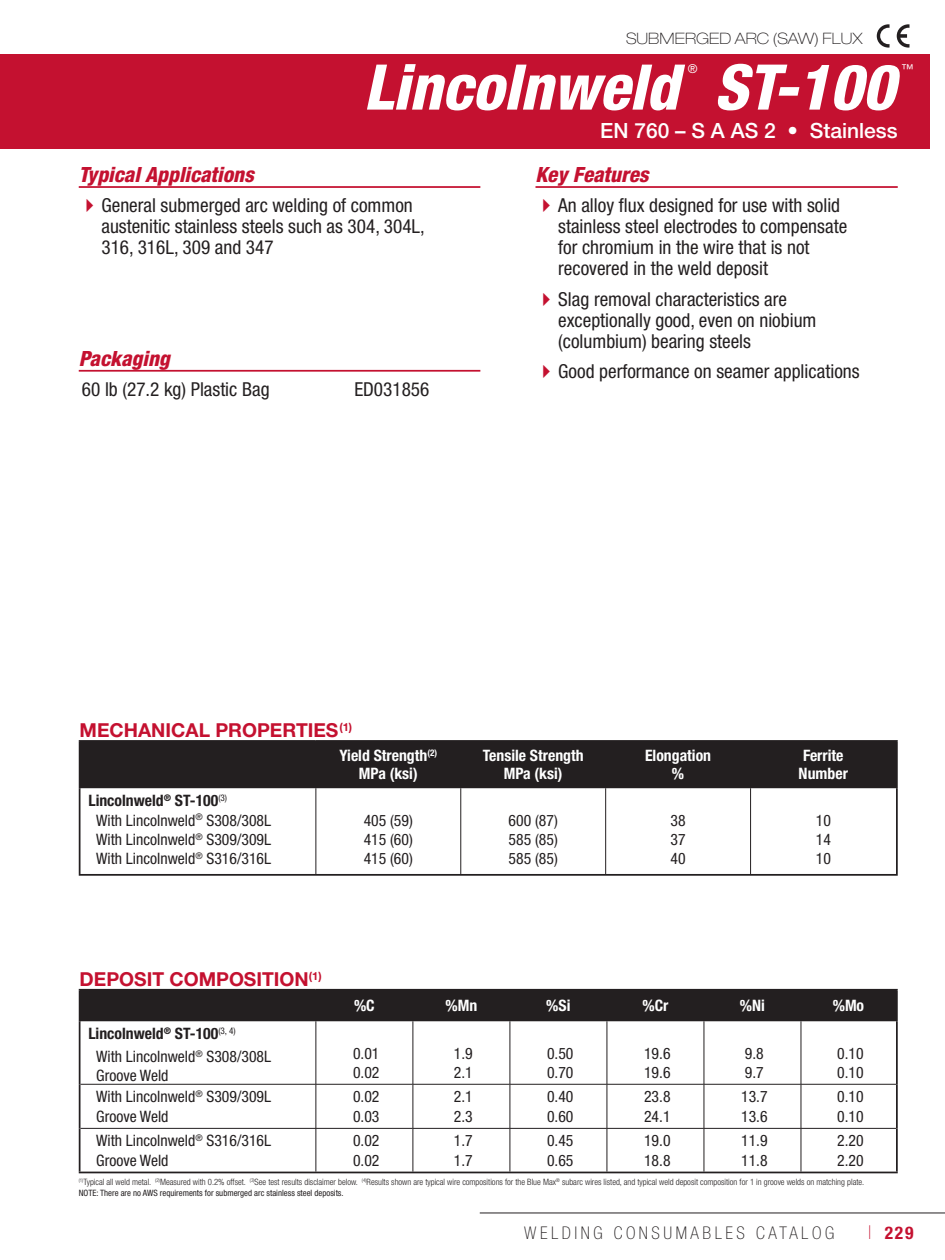
<style>
.page{position:relative;width:945px;height:1260px;background:#fff}
.page>*{position:absolute;margin:0;border:0;box-sizing:border-box;transform-origin:0 0}
.t1{font:italic 800 condensed 63px "Helvetica Neue";color:#fff}
.t2{font:italic 800 condensed 21px "Helvetica Neue";color:#c41130}
.t3{font:500 21px "Helvetica Neue LT Std";color:#fff}
.t4{font:condensed 19.25px/21px "Helvetica Neue";color:#231f20}
.t5{font:700 19.25px "Helvetica Neue";color:#c41130}
.t6{font:100 condensed 17.5px "Helvetica Neue";letter-spacing:.2em;color:#231f20}
.t7{font:700 condensed 17.5px "Helvetica Neue";color:#c41130}
.t8{font:condensed 15.75px/19.2px "Helvetica Neue";color:#231f20}
.t9{font:700 condensed 15.75px/17.5px "Helvetica Neue";color:#fff;text-align:center}
.t10{font:100 expanded 15.75px "Helvetica Neue";color:#231f20}
.t11{font:condensed 12.25px "Helvetica Neue";color:#fff}
.t12{font:300 condensed 8.75px/10.5px "Helvetica Neue";color:#231f20}
.s1{font-weight:700}
.s2{font-weight:400}
.s3{font-weight:100;font-size:26.25px}
</style>
<div class="page">
<div style="left:0;top:54px;width:929px;height:95px;background:#c41130"></div>
<hr style="left:480px;top:1213px;width:465px;height:1px;background:#231f20">
<hr style="left:79px;top:370px;width:401px;height:2px;background:#c41130">
<hr style="left:79px;top:186px;width:401px;height:2px;background:#c41130">
<hr style="left:536px;top:186px;width:362px;height:2px;background:#c41130">
<div style="left:80px;top:742px;width:816px;height:46px;background:#231f20"></div>
<hr style="left:316px;top:788px;width:1px;height:86px;background:#231f20">
<hr style="left:460px;top:788px;width:1px;height:86px;background:#231f20">
<hr style="left:605px;top:788px;width:1px;height:86px;background:#231f20">
<hr style="left:750px;top:788px;width:1px;height:86px;background:#231f20">
<hr style="left:79px;top:740px;width:237px;height:2px;background:#231f20">
<hr style="left:79px;top:742px;width:1px;height:46px;background:#231f20">
<hr style="left:316px;top:740px;width:582px;height:2px;background:#231f20">
<hr style="left:896px;top:742px;width:2px;height:46px;background:#231f20">
<hr style="left:79px;top:788px;width:1px;height:86px;background:#231f20">
<hr style="left:896px;top:788px;width:2px;height:86px;background:#231f20">
<hr style="left:79px;top:874px;width:819px;height:2px;background:#231f20">
<div style="left:80px;top:991px;width:816px;height:30px;background:#231f20"></div>
<hr style="left:316px;top:1021px;width:1px;height:63px;background:#231f20">
<hr style="left:413px;top:1021px;width:1px;height:63px;background:#231f20">
<hr style="left:510px;top:1021px;width:1px;height:63px;background:#231f20">
<hr style="left:607px;top:1021px;width:1px;height:63px;background:#231f20">
<hr style="left:704px;top:1021px;width:1px;height:63px;background:#231f20">
<hr style="left:801px;top:1021px;width:1px;height:63px;background:#231f20">
<hr style="left:80px;top:1084px;width:333px;height:1px;background:#231f20">
<hr style="left:316px;top:1084px;width:1px;height:44px;background:#231f20">
<hr style="left:413px;top:1084px;width:97px;height:1px;background:#231f20">
<hr style="left:413px;top:1084px;width:1px;height:44px;background:#231f20">
<hr style="left:510px;top:1084px;width:97px;height:1px;background:#231f20">
<hr style="left:510px;top:1084px;width:1px;height:44px;background:#231f20">
<hr style="left:607px;top:1084px;width:97px;height:1px;background:#231f20">
<hr style="left:607px;top:1084px;width:1px;height:44px;background:#231f20">
<hr style="left:704px;top:1084px;width:97px;height:1px;background:#231f20">
<hr style="left:704px;top:1084px;width:1px;height:44px;background:#231f20">
<hr style="left:801px;top:1084px;width:95px;height:1px;background:#231f20">
<hr style="left:801px;top:1084px;width:1px;height:44px;background:#231f20">
<hr style="left:80px;top:1128px;width:333px;height:1px;background:#231f20">
<hr style="left:316px;top:1129px;width:1px;height:43px;background:#231f20">
<hr style="left:413px;top:1128px;width:97px;height:1px;background:#231f20">
<hr style="left:413px;top:1129px;width:1px;height:43px;background:#231f20">
<hr style="left:510px;top:1128px;width:97px;height:1px;background:#231f20">
<hr style="left:510px;top:1129px;width:1px;height:43px;background:#231f20">
<hr style="left:607px;top:1128px;width:97px;height:1px;background:#231f20">
<hr style="left:607px;top:1129px;width:1px;height:43px;background:#231f20">
<hr style="left:704px;top:1128px;width:97px;height:1px;background:#231f20">
<hr style="left:704px;top:1129px;width:1px;height:43px;background:#231f20">
<hr style="left:801px;top:1128px;width:95px;height:1px;background:#231f20">
<hr style="left:801px;top:1129px;width:1px;height:43px;background:#231f20">
<hr style="left:79px;top:989px;width:237px;height:2px;background:#231f20">
<hr style="left:79px;top:991px;width:1px;height:30px;background:#231f20">
<hr style="left:316px;top:989px;width:582px;height:2px;background:#231f20">
<hr style="left:896px;top:991px;width:2px;height:30px;background:#231f20">
<hr style="left:79px;top:1021px;width:1px;height:63px;background:#231f20">
<hr style="left:896px;top:1021px;width:2px;height:63px;background:#231f20">
<hr style="left:79px;top:1084px;width:1px;height:44px;background:#231f20">
<hr style="left:896px;top:1084px;width:2px;height:44px;background:#231f20">
<hr style="left:79px;top:1128px;width:1px;height:44px;background:#231f20">
<hr style="left:896px;top:1128px;width:2px;height:44px;background:#231f20">
<hr style="left:79px;top:1172px;width:819px;height:1px;background:#231f20">
<svg style="left:877px;top:24px;width:13px;height:24px"></svg>
<svg style="left:897px;top:24px;width:13px;height:24px"></svg>
<p class="t10" style="left:626px;top:33px;width:238px">SUBMERGED ARC (SAW) FLUX</p>
<h1 class="t1" style="left:364px;top:65px;width:316px">Lincolnweld</h1>
<p class="t11" style="left:688px;top:64px;width:11px">®</p>
<h1 class="t1" style="left:714px;top:65px;width:182px">ST-100</h1>
<p class="t11" style="left:901px;top:64px;width:14px">™</p>
<h2 class="t3" style="left:600px;top:118px;width:299px">EN 760 – S A AS 2 • Stainless</h2>
<h2 class="t2" style="left:536px;top:167px;width:115px">Key Features</h2>
<h2 class="t2" style="left:79px;top:167px;width:177px">Typical Applications</h2>
<p class="t4" style="left:102px;top:196px;width:325px">General submerged arc welding of common austenitic stainless steels such as 304, 304L,<br>316, 316L, 309 and 347</p>
<p class="t4" style="left:558px;top:197px;width:291px">An alloy flux designed for use with solid stainless steel electrodes to compensate for chromium in the wire that is not recovered in the weld deposit</p>
<p class="t4" style="left:558px;top:290px;width:260px">Slag removal characteristics are exceptionally good, even on niobium (columbium) bearing steels</p>
<p class="t4" style="left:558px;top:363px;width:303px">Good performance on seamer applications</p>
<h2 class="t2" style="left:79px;top:351px;width:93px">Packaging</h2>
<p class="t4" style="left:82px;top:380px;width:189px">60 lb (27.2 kg) Plastic Bag</p>
<p class="t4" style="left:354px;top:380px;width:77px">ED031856</p>
<p class="t5" style="left:80px;top:723px;width:274px">MECHANICAL PROPERTIES<sup>(1)</sup></p>
<p class="t9" style="left:339px;top:748px;width:99px">Yield Strength<sup>(2)<br></sup>MPa (ksi)</p>
<p class="t9" style="left:483px;top:748px;width:102px">Tensile Strength<br>MPa (ksi)</p>
<p class="t9" style="left:645px;top:748px;width:68px">Elongation %</p>
<p class="t9" style="left:799px;top:748px;width:51px;text-align:left">Ferrite<br>Number</p>
<p class="t8" style="left:96px;top:792px;width:176px;text-indent:-8px"><span class="s1">Lincolnweld</span><sup>®</sup> <span class="s1">ST-100</span><sup>(3)<br></sup>With Lincolnweld<sup>®</sup> S308/308L<br>With Lincolnweld<sup>®</sup> S309/309L<br>With Lincolnweld<sup>®</sup> S316/316L</p>
<p class="t8" style="left:364px;top:812px;width:51px;text-align:justify">405 (59)<br>415 (60)<br>415 (60)</p>
<p class="t8" style="left:509px;top:812px;width:51px;text-align:justify">600 (87)<br>585 (85)<br>585 (85)</p>
<p class="t8" style="left:671px;top:812px;width:17px;text-align:justify">38<br>37<br>40</p>
<p class="t8" style="left:816px;top:812px;width:17px;text-align:justify">10<br>14<br>10</p>
<p class="t5" style="left:80px;top:972px;width:244px">DEPOSIT COMPOSITION<sup>(1)</sup></p>
<p class="t8" style="left:96px;top:1024px;width:176px;line-height:22.4px;text-indent:-8px"><span class="s1">Lincolnweld</span><sup>®</sup> <span class="s1">ST-100</span><sup>(3,</sup> <sup>4)<br></sup>With Lincolnweld<sup>®</sup> S308/308L</p>
<p class="t8" style="left:96px;top:1067px;width:74px">Groove Weld</p>
<p class="t9" style="left:354px;top:998px;width:22px">%C</p>
<p class="t9" style="left:446px;top:998px;width:33px">%Mn</p>
<p class="t9" style="left:546px;top:998px;width:26px">%Si</p>
<p class="t9" style="left:642px;top:998px;width:27px">%Cr</p>
<p class="t9" style="left:740px;top:998px;width:27px">%Ni</p>
<p class="t9" style="left:833px;top:998px;width:33px">%Mo</p>
<p class="t8" style="left:353px;top:1045px;width:28px">0.01<br>0.02</p>
<p class="t8" style="left:454px;top:1045px;width:20px">1.9<br>2.1</p>
<p class="t8" style="left:547px;top:1045px;width:28px">0.50<br>0.70</p>
<p class="t8" style="left:644px;top:1045px;width:28px">19.6<br>19.6</p>
<p class="t8" style="left:745px;top:1045px;width:20px">9.8<br>9.7</p>
<p class="t8" style="left:837px;top:1045px;width:28px">0.10<br>0.10</p>
<p class="t8" style="left:96px;top:1088px;width:176px">With Lincolnweld<sup>®</sup> S309/309L<br>Groove Weld</p>
<p class="t8" style="left:353px;top:1088px;width:28px">0.02<br>0.03</p>
<p class="t8" style="left:454px;top:1088px;width:20px">2.1<br>2.3</p>
<p class="t8" style="left:547px;top:1088px;width:28px">0.40<br>0.60</p>
<p class="t8" style="left:644px;top:1088px;width:28px">23.8<br>24.1</p>
<p class="t8" style="left:741px;top:1088px;width:28px">13.7<br>13.6</p>
<p class="t8" style="left:837px;top:1088px;width:28px">0.10<br>0.10</p>
<p class="t8" style="left:96px;top:1133px;width:176px">With Lincolnweld<sup>®</sup> S316/316L<br>Groove Weld</p>
<p class="t8" style="left:353px;top:1133px;width:28px">0.02<br>0.02</p>
<p class="t8" style="left:454px;top:1133px;width:20px">1.7<br>1.7</p>
<p class="t8" style="left:547px;top:1133px;width:28px">0.45<br>0.65</p>
<p class="t8" style="left:644px;top:1133px;width:28px">19.0<br>18.8</p>
<p class="t8" style="left:741px;top:1133px;width:28px">11.9<br>11.8</p>
<p class="t8" style="left:837px;top:1133px;width:28px">2.20<br>2.20</p>
<p class="t12" style="left:79px;top:1177px;width:787px"><sup>(1)</sup>Typical all weld metal. <sup>(2)</sup>Measured with 0.2% offset. <sup>(3)</sup>See test results disclaimer below. <sup>(4)</sup>Results shown are typical wire compositions for the Blue Max<sup>®</sup> subarc wires listed, and typical weld deposit composition for 1 in groove welds on matching plate.<br><span class="s2">NOTE: There are no AWS requirements for submerged arc stainless steel deposits.</span></p>
<p class="t6" style="left:524px;top:1226px;width:312px">WELDING CONSUMABLES CATALOG</p>
<p class="t7" style="left:869px;top:1226px;width:46px"><span class="s3">ı</span> 229</p>
</div>
